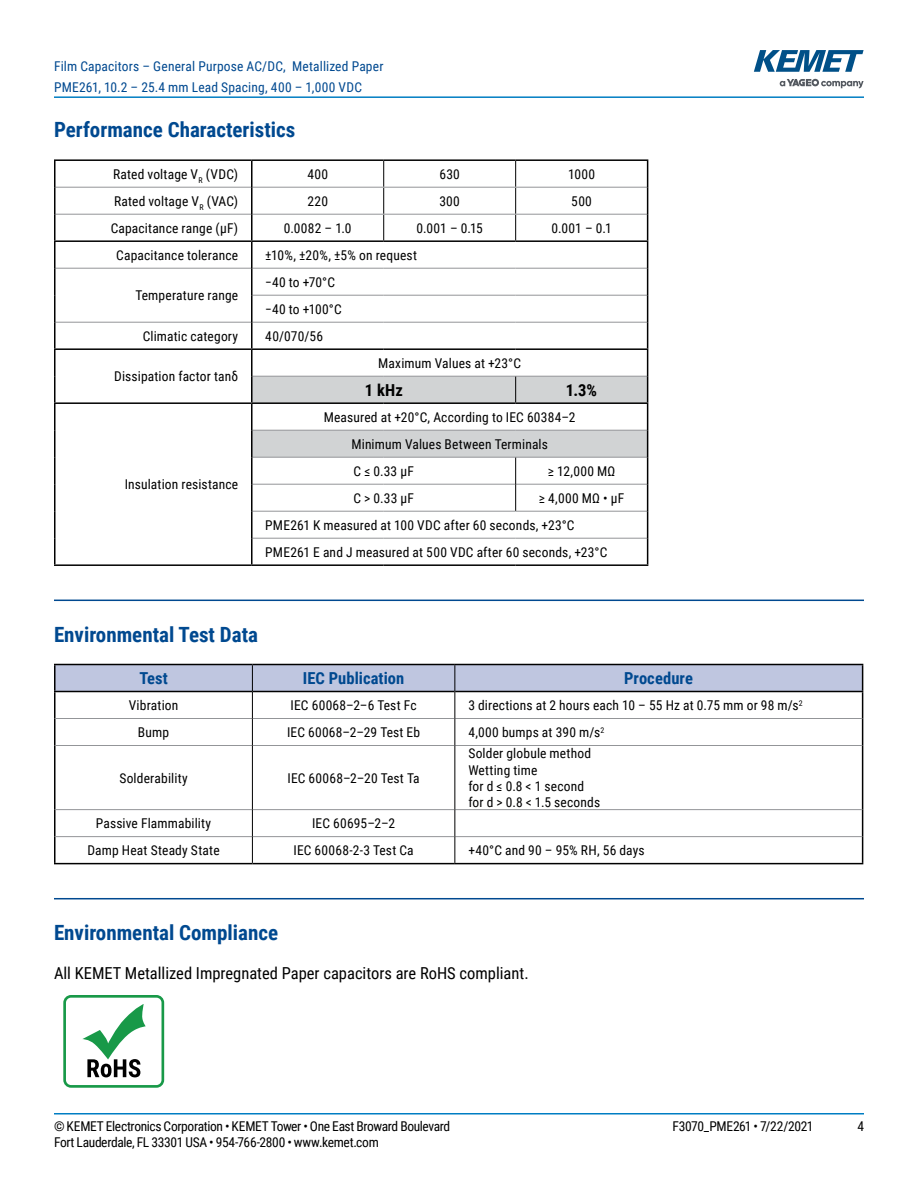
<style>
.page{position:relative;width:918px;height:1188px;background:#fff}
.page>*{position:absolute;margin:0;border:0;box-sizing:border-box;transform-origin:0 0}
.t1{font:700 21px "Roboto Condensed";color:#004990}
.t2{font:16.5px "Roboto Condensed";color:#000}
.t3{font:700 16.5px "Roboto Condensed";letter-spacing:.005em;color:#004990}
.t4{font:700 16.5px "Roboto Condensed";color:#000}
.t5{font:13.5px/27px "Roboto Condensed";letter-spacing:.01em;color:#000}
.t6{font:13.5px "Roboto Condensed";letter-spacing:-.025em;color:#000}
.t7{font:13.5px/21px "Roboto Condensed";letter-spacing:.015em;color:#004990}
</style>
<div class="page">
<hr style="left:54px;top:1113px;width:810px;height:2px;background:#007dc3">
<hr style="left:54px;top:96px;width:810px;height:2px;background:#007dc3">
<svg style="left:780px;top:79px;width:84px;height:9px"></svg>
<svg style="left:754px;top:50px;width:110px;height:22px"></svg>
<hr style="left:54px;top:600px;width:810px;height:1px;background:#004990">
<hr style="left:54px;top:898px;width:810px;height:1px;background:#004990">
<hr style="left:56px;top:268px;width:195px;height:1px;background:#939598">
<hr style="left:56px;top:322px;width:195px;height:1px;background:#939598">
<hr style="left:54px;top:348px;width:198px;height:2px;background:#000">
<hr style="left:54px;top:402px;width:198px;height:2px;background:#000">
<hr style="left:54px;top:240px;width:198px;height:2px;background:#000">
<hr style="left:56px;top:187px;width:195px;height:1px;background:#939598">
<hr style="left:56px;top:214px;width:195px;height:1px;background:#939598">
<hr style="left:252px;top:159px;width:132px;height:2px;background:#000">
<hr style="left:384px;top:159px;width:132px;height:2px;background:#000">
<hr style="left:516px;top:159px;width:132px;height:2px;background:#000">
<svg style="left:252px;top:161px;width:396px;height:403px"></svg>
<hr style="left:252px;top:564px;width:132px;height:2px;background:#000">
<hr style="left:384px;top:564px;width:132px;height:2px;background:#000">
<hr style="left:516px;top:564px;width:132px;height:2px;background:#000">
<hr style="left:54px;top:159px;width:198px;height:2px;background:#000">
<hr style="left:54px;top:161px;width:2px;height:26px;background:#000">
<hr style="left:251px;top:161px;width:2px;height:26px;background:#000">
<hr style="left:54px;top:187px;width:2px;height:27px;background:#000">
<hr style="left:251px;top:187px;width:2px;height:27px;background:#000">
<hr style="left:54px;top:214px;width:2px;height:26px;background:#000">
<hr style="left:251px;top:214px;width:2px;height:26px;background:#000">
<hr style="left:54px;top:242px;width:2px;height:26px;background:#000">
<hr style="left:251px;top:242px;width:2px;height:26px;background:#000">
<hr style="left:54px;top:268px;width:2px;height:27px;background:#000">
<hr style="left:251px;top:268px;width:2px;height:27px;background:#000">
<hr style="left:54px;top:295px;width:2px;height:27px;background:#000">
<hr style="left:251px;top:295px;width:2px;height:27px;background:#000">
<hr style="left:54px;top:322px;width:2px;height:26px;background:#000">
<hr style="left:251px;top:322px;width:2px;height:26px;background:#000">
<hr style="left:54px;top:350px;width:2px;height:26px;background:#000">
<hr style="left:251px;top:350px;width:2px;height:26px;background:#000">
<hr style="left:54px;top:376px;width:2px;height:26px;background:#000">
<hr style="left:251px;top:376px;width:2px;height:26px;background:#000">
<hr style="left:54px;top:404px;width:2px;height:26px;background:#000">
<hr style="left:251px;top:404px;width:2px;height:26px;background:#000">
<hr style="left:54px;top:430px;width:2px;height:27px;background:#000">
<hr style="left:251px;top:430px;width:2px;height:27px;background:#000">
<hr style="left:54px;top:457px;width:2px;height:27px;background:#000">
<hr style="left:251px;top:457px;width:2px;height:27px;background:#000">
<hr style="left:54px;top:484px;width:2px;height:27px;background:#000">
<hr style="left:251px;top:484px;width:2px;height:27px;background:#000">
<hr style="left:54px;top:511px;width:2px;height:27px;background:#000">
<hr style="left:251px;top:511px;width:2px;height:27px;background:#000">
<hr style="left:54px;top:538px;width:2px;height:26px;background:#000">
<hr style="left:251px;top:538px;width:2px;height:26px;background:#000">
<hr style="left:54px;top:564px;width:198px;height:2px;background:#000">
<hr style="left:54px;top:691px;width:198px;height:1px;background:#000">
<hr style="left:54px;top:692px;width:2px;height:26px;background:#000">
<hr style="left:54px;top:718px;width:2px;height:28px;background:#000">
<hr style="left:54px;top:746px;width:2px;height:64px;background:#000">
<hr style="left:862px;top:746px;width:1px;height:64px;background:#000">
<hr style="left:54px;top:810px;width:2px;height:27px;background:#000">
<hr style="left:54px;top:837px;width:2px;height:26px;background:#000">
<svg style="left:862px;top:810px;width:1px;height:53px"></svg>
<hr style="left:54px;top:863px;width:198px;height:1px;background:#000">
<hr style="left:252px;top:863px;width:203px;height:1px;background:#000">
<hr style="left:455px;top:863px;width:408px;height:1px;background:#000">
<hr style="left:56px;top:809px;width:196px;height:1px;background:#939598">
<hr style="left:253px;top:809px;width:201px;height:1px;background:#939598">
<hr style="left:455px;top:809px;width:407px;height:1px;background:#939598">
<hr style="left:56px;top:836px;width:196px;height:1px;background:#939598">
<hr style="left:253px;top:836px;width:201px;height:1px;background:#939598">
<hr style="left:455px;top:836px;width:407px;height:1px;background:#939598">
<hr style="left:54px;top:664px;width:198px;height:1px;background:#000">
<hr style="left:54px;top:665px;width:2px;height:26px;background:#000">
<svg style="left:55px;top:664px;width:808px;height:82px"></svg>
<hr style="left:252px;top:746px;width:1px;height:64px;background:#000">
<hr style="left:454px;top:746px;width:1px;height:64px;background:#000">
<svg style="left:252px;top:810px;width:1px;height:53px"></svg>
<svg style="left:454px;top:810px;width:1px;height:53px"></svg>
<div style="left:63px;top:995px;width:101px;height:93px;border:3px solid #189948;border-radius:6px"></div>
<svg style="left:82px;top:1004px;width:64px;height:73px"></svg>
<p class="t7" style="left:54px;top:55px;width:331px">Film Capacitors – General Purpose AC/DC, Metallized Paper<br>PME261, 10.2 – 25.4 mm Lead Spacing, 400 – 1,000 VDC</p>
<h1 class="t1" style="left:54px;top:115px;width:243px">Performance Characteristics</h1>
<p class="t5" style="left:113px;top:160px;width:127px">Rated voltage V<sub>R</sub> (VDC)</p>
<p class="t5" style="left:307px;top:160px;width:22px">400</p>
<p class="t5" style="left:439px;top:160px;width:22px">630</p>
<p class="t5" style="left:568px;top:160px;width:28px">1000</p>
<p class="t5" style="left:114px;top:187px;width:126px">Rated voltage V<sub>R</sub> (VAC)</p>
<p class="t5" style="left:307px;top:187px;width:22px">220</p>
<p class="t5" style="left:439px;top:187px;width:22px">300</p>
<p class="t5" style="left:571px;top:187px;width:22px">500</p>
<p class="t5" style="left:111px;top:214px;width:129px">Capacitance range (µF)</p>
<p class="t5" style="left:284px;top:214px;width:69px">0.0082 – 1.0</p>
<p class="t5" style="left:416px;top:214px;width:68px">0.001 – 0.15</p>
<p class="t5" style="left:551px;top:214px;width:62px">0.001 – 0.1</p>
<p class="t5" style="left:116px;top:241px;width:124px">Capacitance tolerance</p>
<p class="t5" style="left:265px;top:241px;width:153px">±10%, ±20%, ±5% on request</p>
<p class="t5" style="left:135px;top:281px;width:104px">Temperature range</p>
<p class="t5" style="left:265px;top:268px;width:78px">−40 to +70°C −40 to +100°C</p>
<p class="t5" style="left:143px;top:322px;width:97px">Climatic category</p>
<p class="t5" style="left:265px;top:322px;width:59px">40/070/56</p>
<p class="t5" style="left:114px;top:362px;width:125px">Dissipation factor tanδ</p>
<p class="t5" style="left:378px;top:349px;width:144px">Maximum Values at +23°C</p>
<p class="t4" style="left:365px;top:378px;width:39px">1 kHz</p>
<p class="t4" style="left:566px;top:378px;width:33px">1.3%</p>
<p class="t5" style="left:125px;top:470px;width:115px">Insulation resistance</p>
<p class="t5" style="left:351px;top:403px;width:226px;text-indent:-28px">Measured at +20°C, According to IEC 60384–2<br>Minimum Values Between Terminals<br>C ≤ 0.33 µF</p>
<p class="t5" style="left:548px;top:457px;width:69px">≥ 12,000 MΩ</p>
<p class="t5" style="left:265px;top:484px;width:361px;text-indent:274px">≥ 4,000 MΩ • µF<br>PME261 K measured at 100 VDC after 60 seconds, +23°C<br>PME261 E and J measured at 500 VDC after 60 seconds, +23°C</p>
<p class="t5" style="left:353px;top:484px;width:62px">C &gt; 0.33 µF</p>
<h1 class="t1" style="left:54px;top:619px;width:206px">Environmental Test Data</h1>
<p class="t3" style="left:140px;top:667px;width:30px">Test</p>
<p class="t3" style="left:303px;top:667px;width:103px">IEC Publication</p>
<p class="t3" style="left:624px;top:667px;width:71px">Procedure</p>
<p class="t5" style="left:129px;top:691px;width:51px">Vibration</p>
<p class="t5" style="left:291px;top:691px;width:128px">IEC 60068–2–6 Test Fc</p>
<p class="t5" style="left:468px;top:691px;width:336px">3 directions at 2 hours each 10 – 55 Hz at 0.75 mm or 98 m/s<sup>2</sup></p>
<p class="t5" style="left:138px;top:718px;width:33px">Bump</p>
<p class="t5" style="left:287px;top:718px;width:135px">IEC 60068–2–29 Test Eb</p>
<p class="t5" style="left:468px;top:718px;width:138px">4,000 bumps at 390 m/s<sup>2</sup></p>
<p class="t5" style="left:119px;top:764px;width:70px">Solderability</p>
<p class="t5" style="left:288px;top:764px;width:134px">IEC 60068–2–20 Test Ta</p>
<p class="t5" style="left:468px;top:745px;width:133px;line-height:16.2px">Solder globule method<br>Wetting time<br>for d ≤ 0.8 &lt; 1 second for d &gt; 0.8 &lt; 1.5 seconds</p>
<p class="t5" style="left:96px;top:809px;width:117px">Passive Flammability</p>
<p class="t5" style="left:312px;top:809px;width:85px">IEC 60695–2–2</p>
<p class="t5" style="left:87px;top:836px;width:134px">Damp Heat Steady State</p>
<p class="t5" style="left:294px;top:836px;width:122px">IEC 60068-2-3 Test Ca</p>
<p class="t5" style="left:468px;top:836px;width:178px">+40°C and 90 – 95% RH, 56 days</p>
<h1 class="t1" style="left:54px;top:918px;width:226px">Environmental Compliance</h1>
<p class="t2" style="left:54px;top:962px;width:476px">All KEMET Metallized Impregnated Paper capacitors are RoHS compliant.</p>
<p class="t6" style="left:54px;top:1116px;width:398px">© KEMET Electronics Corporation • KEMET Tower • One East Broward Boulevard</p>
<p class="t6" style="left:672px;top:1116px;width:143px">F3070_PME261 • 7/22/2021</p>
<p class="t5" style="left:857px;top:1112px;width:8px">4</p>
<p class="t6" style="left:54px;top:1133px;width:326px">Fort Lauderdale, FL 33301 USA • 954-766-2800 • www.kemet.com</p>
</div>
